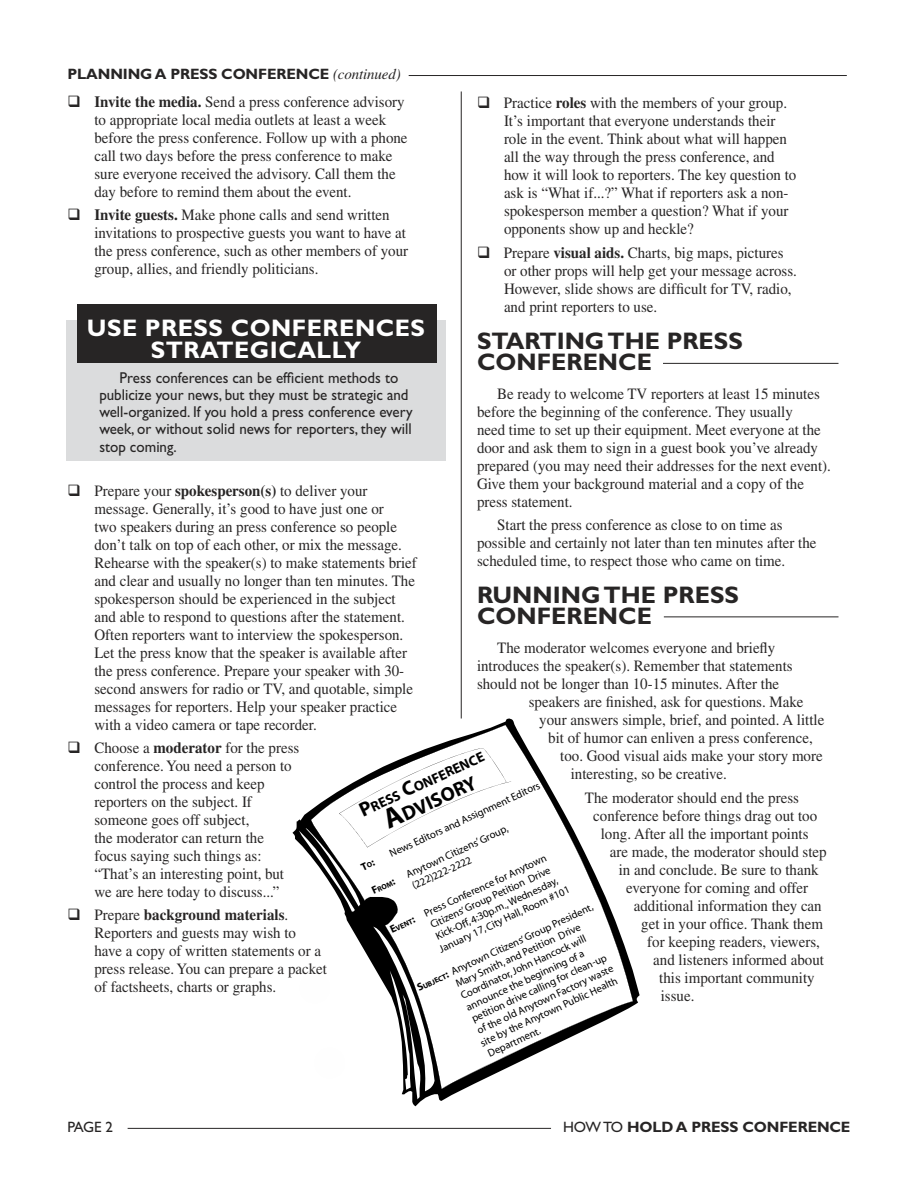
<style>
.page{position:relative;width:918px;height:1188px;background:#fff}
.page>*{position:absolute;margin:0;border:0;box-sizing:border-box;transform-origin:0 0}
.t1{font:700 24px/21px "Gill Sans";color:#272525}
.t2{font:700 24px/22.5px "Gill Sans";letter-spacing:.02em;color:#fff;text-align:center}
.t3{font:700 19.8px "Myriad";color:#000}
.t4{font:15.75px/18px "Times";color:#272525;scale:.95 1}
.t5{font:15.75px/17.2px "Gill Sans";color:#272525;scale:.95 1}
.t6{font:700 15px "Gill Sans";letter-spacing:-.01em;color:#272525}
.t7{font:15px "Gill Sans";color:#272525}
.t8{font:700 14.1px "Myriad";color:#000}
.t9{font:10.65px/12.9px "Myriad";color:#000}
.t10{font:700 7.5px "Myriad";color:#000}
.s1{font-family:"Times";font-weight:400;font-style:italic}
.s2{font-weight:700}
.s3{font-size:20.1px}
.s4{font-size:28.35px}
.s5{font-size:10.65px}
.s6{font-weight:700;font-size:7.5px}
.s7{font-weight:400}
</style>
<div class="page">
<hr style="left:128px;top:1128px;width:423px;height:1px;background:#272525">
<hr style="left:409px;top:75px;width:438px;height:1px;background:#272525">
<hr style="left:461px;top:91px;width:1px;height:627px;background:#272525">
<hr style="left:663px;top:363px;width:175px;height:1px;background:#272525">
<hr style="left:664px;top:616px;width:174px;height:1px;background:#272525">
<div style="left:66px;top:320px;width:380px;height:141px;background:#dbdcdd"></div>
<div style="left:77px;top:305px;width:360px;height:58px;background:#272525"></div>
<svg style="left:299px;top:725px;width:334px;height:374px"></svg>
<p class="t6" style="left:68px;top:65px;width:335px">PLANNING A PRESS CONFERENCE <span class="s1">(continued)</span></p>
<p class="t4" style="left:94px;top:92px;width:331px;text-indent:-27px">❑ <span class="s2">Invite the media.</span> Send a press conference advisory to appropriate local media outlets at least a week before the press conference. Follow up with a phone call two days before the press conference to make sure everyone received the advisory. Call them the day before to remind them about the event.</p>
<p class="t4" style="left:94px;top:206px;width:332px;text-indent:-27px">❑ <span class="s2">Invite guests.</span> Make phone calls and send written invitations to prospective guests you want to have at the press conference, such as other members of your group, allies, and friendly politicians.</p>
<p class="t4" style="left:504px;top:94px;width:309px;text-indent:-27px">❑ Practice <span class="s2">roles</span> with the members of your group.<br>It’s important that everyone understands their role in the event. Think about what will happen all the way through the press conference, and how it will look to reporters. The key question to ask is “What if...?” What if reporters ask a non&shy;spokesperson member a question? What if your opponents show up and heckle?</p>
<p class="t4" style="left:504px;top:243px;width:310px;text-indent:-27px">❑ Prepare <span class="s2">visual aids.</span> Charts, big maps, pictures or other props will help get your message across.<br>However, slide shows are difficult for TV, radio, and print reporters to use.</p>
<h1 class="t1" style="left:477px;top:330px;width:267px">STARTING THE PRESS<br>CONFERENCE</h1>
<p class="t4" style="left:477px;top:384px;width:374px;text-indent:20px">Be ready to welcome TV reporters at least 15 minutes before the beginning of the conference. They usually<br>need time to set up their equipment. Meet everyone at the door and ask them to sign in a guest book you’ve already prepared (you may need their addresses for the next event).<br>Give them your background material and a copy of the press statement.</p>
<p class="t4" style="left:477px;top:516px;width:359px;text-indent:20px">Start the press conference as close to on time as possible and certainly not later than ten minutes after the scheduled time, to respect those who came on time.</p>
<h1 class="t1" style="left:477px;top:585px;width:264px">RUNNING THE PRESS<br>CONFERENCE</h1>
<p class="t4" style="left:497px;top:639px;width:294px">The moderator welcomes everyone and briefly</p>
<p class="t4" style="left:477px;top:657px;width:334px">introduces the speaker(s). Remember that statements</p>
<p class="t4" style="left:477px;top:675px;width:320px">should not be longer than 10-15 minutes. After the</p>
<p class="t4" style="left:529px;top:693px;width:291px">speakers are finished, ask for questions. Make</p>
<p class="t4" style="left:539px;top:711px;width:302px">your answers simple, brief, and pointed. A little</p>
<p class="t4" style="left:548px;top:729px;width:280px">bit of humor can enliven a press conference,</p>
<p class="t4" style="left:560px;top:747px;width:278px">too. Good visual aids make your story more</p>
<p class="t4" style="left:571px;top:765px;width:166px">interesting, so be creative.</p>
<p class="t4" style="left:585px;top:788px;width:227px">The moderator should end the press</p>
<p class="t4" style="left:593px;top:806px;width:237px">conference before things drag out too</p>
<p class="t4" style="left:601px;top:824px;width:220px">long. After all the important points</p>
<p class="t4" style="left:610px;top:842px;width:230px">are made, the moderator should step</p>
<p class="t4" style="left:619px;top:860px;width:212px">in and conclude. Be sure to thank</p>
<p class="t4" style="left:626px;top:878px;width:193px">everyone for coming and offer</p>
<p class="t4" style="left:634px;top:896px;width:199px">additional information they can</p>
<p class="t4" style="left:641px;top:914px;width:193px">get in your office. Thank them</p>
<p class="t4" style="left:647px;top:932px;width:183px">for keeping readers, viewers,</p>
<p class="t4" style="left:653px;top:950px;width:181px">and listeners informed about</p>
<p class="t4" style="left:659px;top:968px;width:165px">this important community</p>
<p class="t4" style="left:661px;top:986px;width:37px">issue.</p>
<h1 class="t2" style="left:87px;top:316px;width:340px">USE PRESS CONFERENCES<br>STRATEGICALLY</h1>
<p class="t5" style="left:99px;top:369px;width:331px;text-indent:20px">Press conferences can be efficient methods to publicize your news, but they must be strategic and well-organized. If you hold a press conference every week, or without solid news for reporters, they will stop coming.</p>
<p class="t4" style="left:94px;top:481px;width:341px;text-indent:-27px">❑ Prepare your <span class="s2">spokesperson(s)</span> to deliver your message. Generally, it’s good to have just one or<br>two speakers during an press conference so people don’t talk on top of each other, or mix the message.<br>Rehearse with the speaker(s) to make statements brief and clear and usually no longer than ten minutes. The spokesperson should be experienced in the subject and able to respond to questions after the statement.<br>Often reporters want to interview the spokesperson.<br>Let the press know that the speaker is available after the press conference. Prepare your speaker with 30- second answers for radio or TV, and quotable, simple messages for reporters. Help your speaker practice with a video camera or tape recorder.</p>
<p class="t4" style="left:94px;top:739px;width:217px;text-indent:-27px">❑ Choose a <span class="s2">moderator</span> for the press conference. You need a person to control the process and keep reporters on the subject. If someone goes off subject,<br>the moderator can return the focus saying such things as: “That’s an interesting point, but we are here today to discuss...”</p>
<p class="t4" style="left:94px;top:906px;width:246px;text-indent:-27px">❑ Prepare <span class="s2">background materials</span>.<br>Reporters and guests may wish to have a copy of written statements or a press release. You can prepare a packet of factsheets, charts or graphs.</p>
<p class="t8" style="left:358px;top:806px;width:137px;rotate:-25deg"><span class="s3">P</span>RESS <span class="s3">C</span>ONFERENCE</p>
<p class="t3" style="left:382px;top:814px;width:100px;rotate:-25deg"><span class="s4">A</span>DVISORY</p>
<p class="t9" style="left:388px;top:849px;width:166px;rotate:-25deg">News Editors and Assignment Editors</p>
<p class="t10" style="left:371px;top:888px;width:26px;rotate:-25deg"><span class="s5">F</span>ROM<span class="s5">:</span></p>
<p class="t9" style="left:404px;top:869px;width:113px;rotate:-25deg">Anytown Citizens’ Group, (222)222-2222</p>
<p class="t9" style="left:421px;top:909px;width:144px;text-indent:-36px;rotate:-25deg"><span class="s2">E</span><span class="s6">VENT</span><span class="s2">:</span> Press Conference for Anytown Citizens’ Group Petition Drive Kick-Off, 4:30p.m., Wednesday, January 17, City Hall, Room #101</p>
<p class="t9" style="left:446px;top:968px;width:161px;text-indent:-34px;rotate:-25deg"><span class="s2">S</span><span class="s6">UBJECT</span><span class="s2">:</span> Anytown Citizens’ Group President,<br>Mary Smith, and Petition Drive<br>Coordinator, John Hancock will announce the beginning of a petition drive calling for clean-up of the old Anytown Factory waste site by the Anytown Public Health<br>Department.</p>
<p class="t7" style="left:68px;top:1118px;width:47px">PAGE 2</p>
<p class="t6" style="left:563px;top:1118px;width:289px"><span class="s7">HOW TO</span> HOLD A PRESS CONFERENCE</p>
</div>
